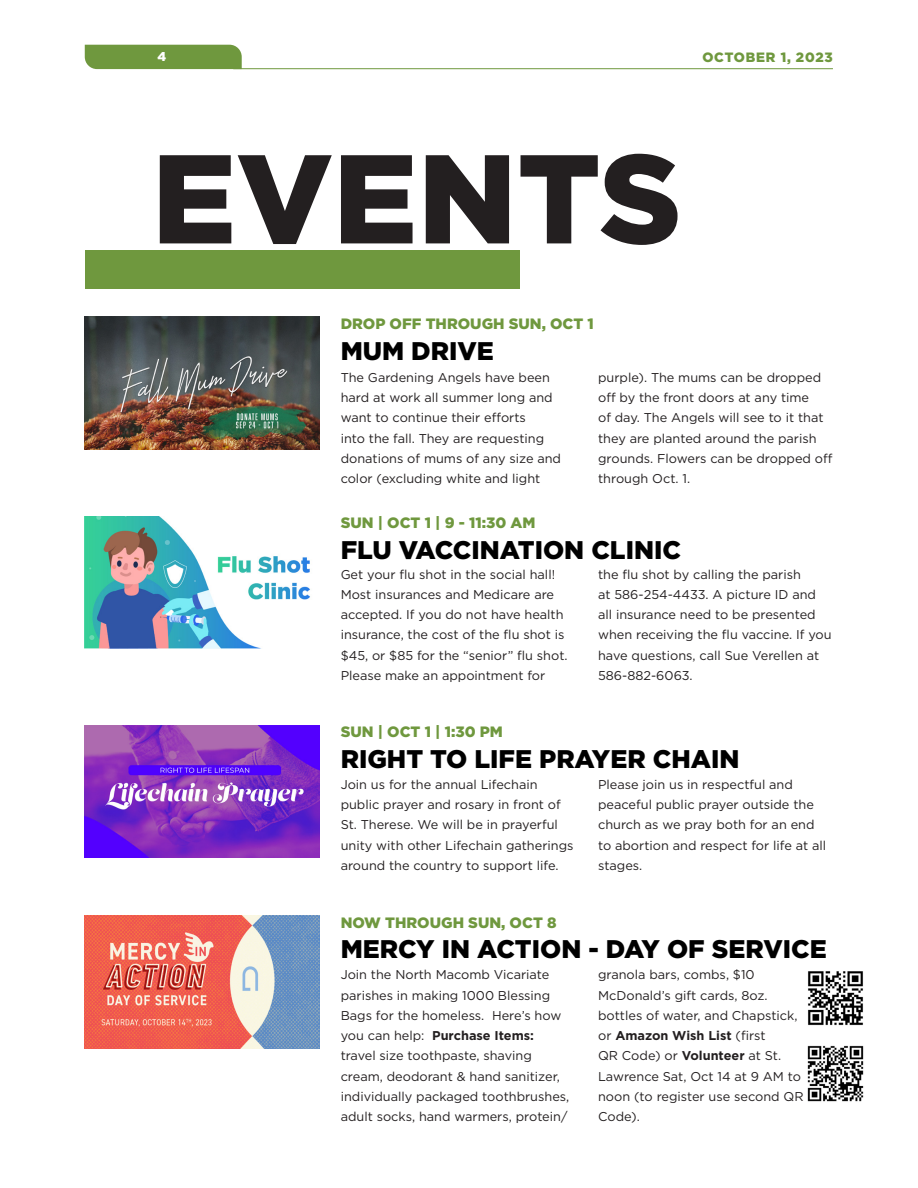
<style>
.page{position:relative;width:918px;height:1188px;background:#fff}
.page>*{position:absolute;margin:0;border:0;box-sizing:border-box;transform-origin:0 0}
.H1_Big{font:900 126px "Gotham";letter-spacing:.005em;color:#231f20}
.Event_Title{font:900 25.5px "Gotham";color:#000}
.Event_Date{font:900 15px "Gotham";color:#6f983e}
.t1{font:900 13.5px "Gotham";color:#6f983e}
.t2{font:12.75px/20.2px "Gotham";color:#231f20}
.t3{font:900 12.75px "Gotham";color:#fff}
.s1{font-weight:700}
</style>
<div class="page">
<hr style="left:233px;top:68px;width:600px;height:1px;background:#6f983e">
<div style="left:85px;top:45px;width:157px;height:24px;background:#6f983e"></div>
<div style="left:85px;top:250px;width:435px;height:38px;background:#6f983e"></div>
<img style="left:84px;top:516px;width:226px;height:133px">
<img style="left:84px;top:317px;width:235px;height:132px">
<img style="left:84px;top:725px;width:235px;height:133px">
<img style="left:84px;top:916px;width:235px;height:132px">
<img style="left:808px;top:971px;width:55px;height:55px">
<img style="left:807px;top:1045px;width:57px;height:57px">
<p class="t3" style="left:158px;top:48px;width:10px">4</p>
<p class="t1" style="left:702px;top:48px;width:132px">OCTOBER 1, 2023</p>
<p class="H1_Big" style="left:152px;top:112px;width:531px">EVENTS</p>
<p class="Event_Date" style="left:341px;top:313px;width:255px">DROP OFF THROUGH SUN, OCT 1</p>
<p class="Event_Title" style="left:341px;top:333px;width:155px">MUM DRIVE</p>
<p class="t2" style="left:341px;top:367px;width:222px">The Gardening Angels have been hard at work all summer long and want to continue their efforts<br>into the fall. They are requesting donations of mums of any size and color (excluding white and light</p>
<p class="t2" style="left:598px;top:367px;width:236px">purple). The mums can be dropped off by the front doors at any time<br>of day. The Angels will see to it that they are planted around the parish grounds. Flowers can be dropped off through Oct. 1.</p>
<p class="Event_Date" style="left:341px;top:513px;width:196px">SUN | OCT 1 | 9 - 11:30 AM</p>
<p class="Event_Title" style="left:341px;top:533px;width:342px">FLU VACCINATION CLINIC</p>
<p class="t2" style="left:341px;top:564px;width:228px">Get your flu shot in the social hall!<br>Most insurances and Medicare are accepted. If you do not have health insurance, the cost of the flu shot is $45, or $85 for the “senior” flu shot.</p>
<p class="t2" style="left:341px;top:665px;width:206px">Please make an appointment for</p>
<p class="t2" style="left:598px;top:564px;width:235px">the flu shot by calling the parish<br>at 586-254-4433. A picture ID and all insurance need to be presented when receiving the flu vaccine. If you have questions, call Sue Verellen at<br>586-882-6063.</p>
<p class="Event_Date" style="left:341px;top:722px;width:164px">SUN | OCT 1 | 1:30 PM</p>
<p class="Event_Title" style="left:341px;top:742px;width:400px">RIGHT TO LIFE PRAYER CHAIN</p>
<p class="t2" style="left:341px;top:774px;width:234px">Join us for the annual Lifechain public prayer and rosary in front of St. Therese. We will be in prayerful unity with other Lifechain gatherings around the country to support life.</p>
<p class="t2" style="left:598px;top:774px;width:230px">Please join us in respectful and peaceful public prayer outside the church as we pray both for an end to abortion and respect for life at all stages.</p>
<p class="Event_Date" style="left:341px;top:912px;width:217px">NOW THROUGH SUN, OCT 8</p>
<p class="Event_Title" style="left:341px;top:932px;width:488px">MERCY IN ACTION - DAY OF SERVICE</p>
<p class="t2" style="left:341px;top:964px;width:230px">Join the North Macomb Vicariate parishes in making 1000 Blessing Bags for the homeless. Here’s how you can help: <span class="s1">Purchase Items: </span>travel size toothpaste, shaving cream, deodorant &amp; hand sanitizer, individually packaged toothbrushes, adult socks, hand warmers, protein/</p>
<p class="t2" style="left:598px;top:964px;width:207px">granola bars, combs, $10<br>McDonald’s gift cards, 8oz. bottles of water, and Chapstick, or <span class="s1">Amazon Wish List</span> (first<br>QR Code) or <span class="s1">Volunteer</span> at St.<br>Lawrence Sat, Oct 14 at 9 AM to noon (to register use second QR<br>Code).</p>
</div>
